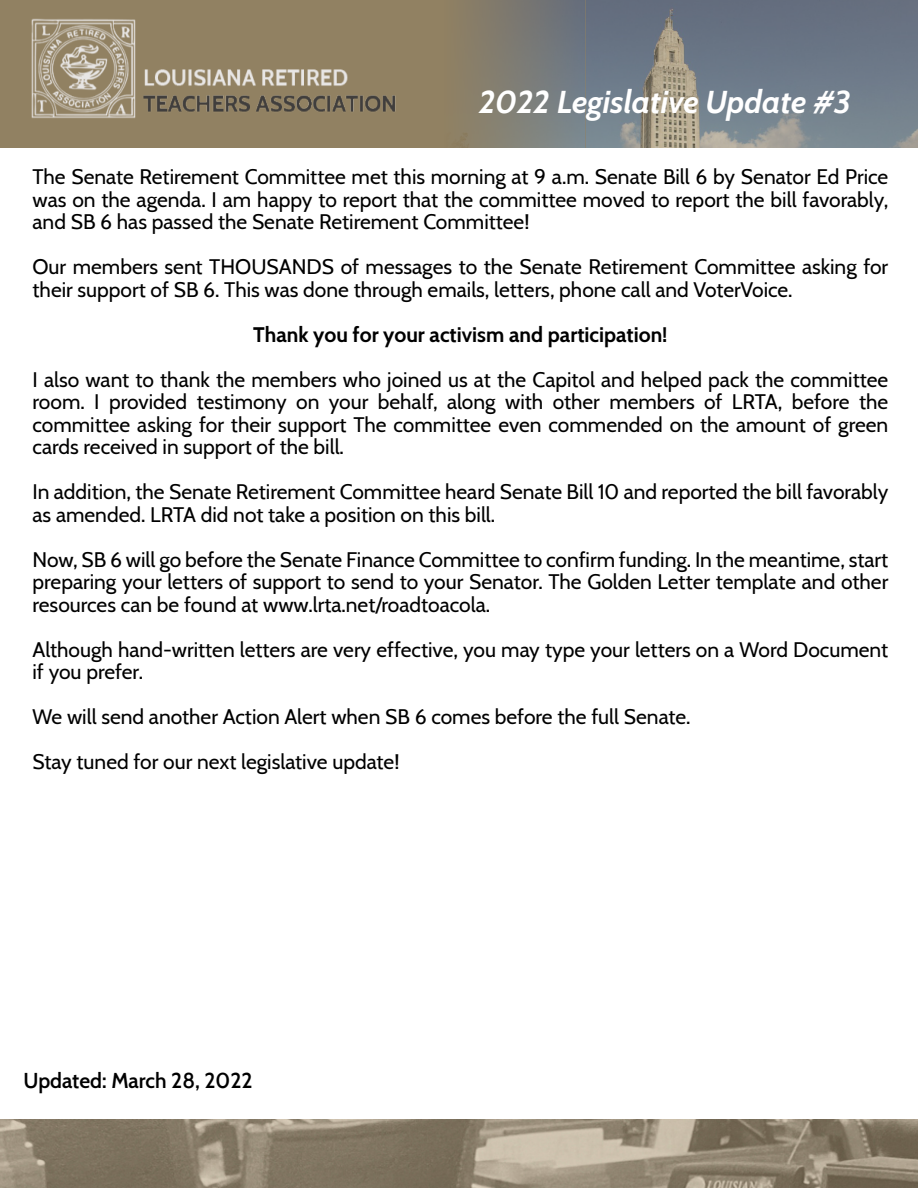
<style>
.page{position:relative;width:918px;height:1188px;background:#fff}
.page>*{position:absolute;margin:0;border:0;box-sizing:border-box;transform-origin:0 0}
.t1{font:italic 700 31.5px "Cabin";color:#fff}
.t2{font:21px/22.5px "Cabin";color:#000}
.t3{font:700 21px "Cabin";color:#000}
.t4{font:600 21px "Cabin";color:#000}
</style>
<div class="page">
<div style="left:585px;top:0;width:333px;height:147px;background:#918162;opacity:.5"></div>
<img style="left:0;top:0;width:585px;height:147px">
<img style="left:32px;top:18px;width:364px;height:100px">
<img style="left:0;top:1119px;width:918px;height:69px">
<h1 class="t1" style="left:479px;top:82px;width:374px">2022 Legislative Update #3</h1>
<p class="t2" style="left:33px;top:166px;width:857px;text-align:justify">The Senate Retirement Committee met this morning at 9 a.m. Senate Bill 6 by Senator Ed Price was on the agenda. I am happy to report that the committee moved to report the bill favorably, and SB 6 has passed the Senate Retirement Committee!</p>
<p class="t2" style="left:33px;top:256px;width:857px">Our members sent THOUSANDS of messages to the Senate Retirement Committee asking for their support of SB 6. This was done through emails, letters, phone call and VoterVoice.</p>
<p class="t3" style="left:253px;top:322px;width:416px">Thank you for your activism and participation!</p>
<p class="t2" style="left:33px;top:368px;width:857px;text-align:justify">I also want to thank the members who joined us at the Capitol and helped pack the committee room. I provided testimony on your behalf, along with other members of LRTA, before the committee asking for their support The committee even commended on the amount of green cards received in support of the bill.</p>
<p class="t2" style="left:33px;top:481px;width:857px">In addition, the Senate Retirement Committee heard Senate Bill 10 and reported the bill favorably as amended. LRTA did not take a position on this bill.</p>
<p class="t2" style="left:33px;top:548px;width:857px;text-align:justify">Now, SB 6 will go before the Senate Finance Committee to confirm funding. In the meantime, start preparing your letters of support to send to your Senator. The Golden Letter template and other resources can be found at www.lrta.net/roadtoacola.</p>
<p class="t2" style="left:33px;top:638px;width:857px">Although hand-written letters are very effective, you may type your letters on a Word Document if you prefer.</p>
<p class="t2" style="left:33px;top:694px;width:660px;line-height:45px">We will send another Action Alert when SB 6 comes before the full Senate.<br>Stay tuned for our next legislative update!</p>
<p class="t4" style="left:24px;top:1067px;width:230px">Updated: March 28, 2022</p>
</div>
